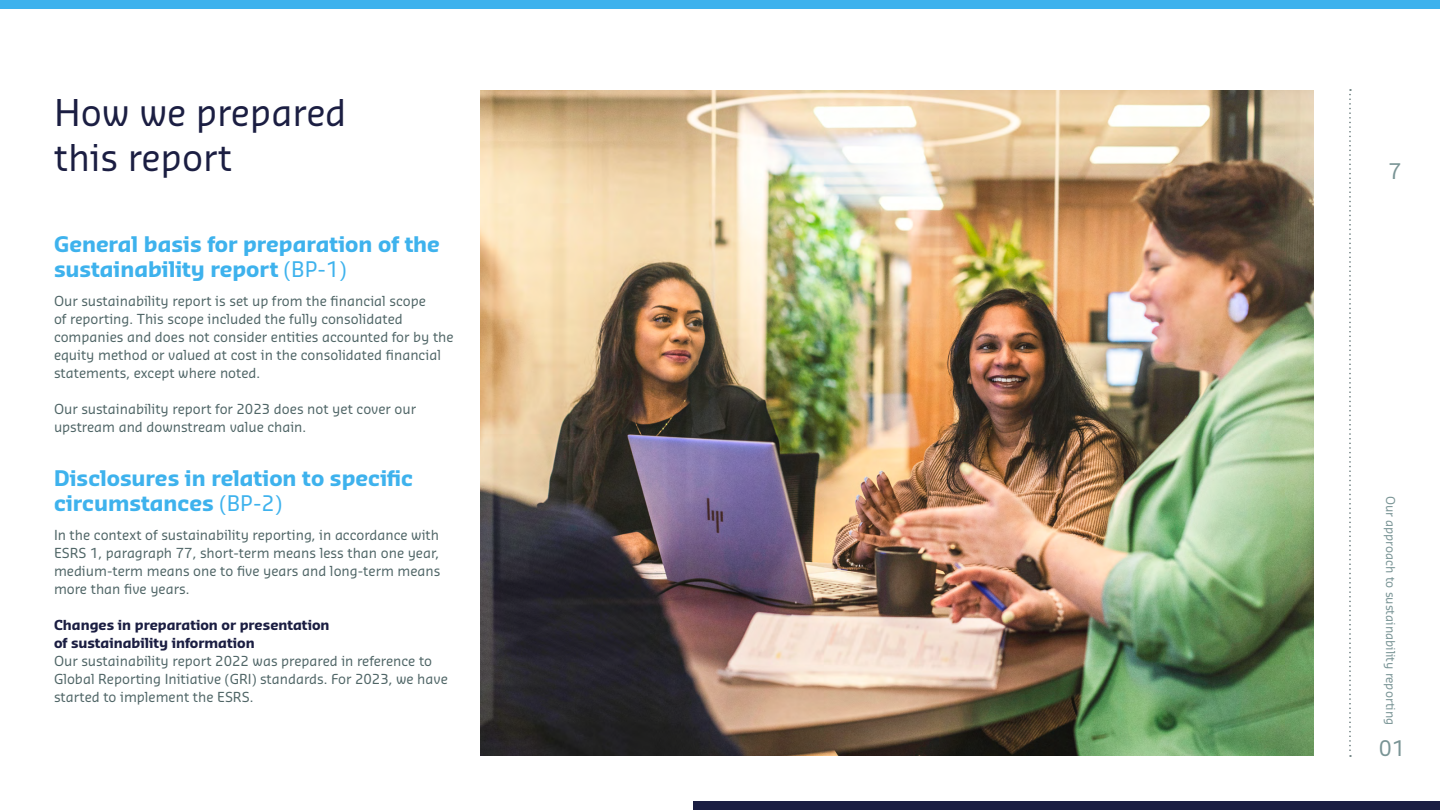
<style>
.page{position:relative;width:1440px;height:810px;background:#fff}
.page>*{position:absolute;margin:0;border:0;box-sizing:border-box;transform-origin:0 0}
.t1{font:36px/45px "Sansa Pro";color:#1b1e42}
.t2{font:700 21px/25.2px "Sansa Pro";color:#3eb2ed}
.t3{font:21px "Sansa Pro";color:#799495}
.t4{font:13.5px/18px "Sansa Pro";color:#4f6566}
.t5{font:700 13.5px/18px "Sansa Pro";color:#1b1e42}
.t6{font:12px "Sansa Pro";color:#799495}
.s1{font-weight:400}
</style>
<div class="page">
<div style="left:0;top:0;width:1440px;height:9px;background:#3eb2ed"></div>
<div style="left:693px;top:801px;width:747px;height:9px;background:#1b1e42"></div>
<img style="left:480px;top:90px;width:834px;height:666px">
<svg style="left:1349px;top:89px;width:2px;height:668px"></svg>
<h1 class="t1" style="left:54px;top:90px;width:294px">How we prepared this report</h1>
<h2 class="t2" style="left:54px;top:231px;width:388px">General basis for preparation of the sustainability report <span class="s1">(BP-1)</span></h2>
<p class="t4" style="left:54px;top:292px;width:401px">Our sustainability report is set up from the financial scope<br>of reporting. This scope included the fully consolidated companies and does not consider entities accounted for by the equity method or valued at cost in the consolidated financial statements, except where noted.</p>
<p class="t4" style="left:54px;top:400px;width:364px">Our sustainability report for 2023 does not yet cover our upstream and downstream value chain.</p>
<h2 class="t2" style="left:54px;top:465px;width:360px">Disclosures in relation to specific circumstances <span class="s1">(BP-2)</span></h2>
<p class="t4" style="left:54px;top:526px;width:388px;text-align:justify">In the context of sustainability reporting, in accordance with ESRS 1, paragraph 77, short-term means less than one year, medium-term means one to five years and long-term means more than five years.</p>
<p class="t5" style="left:54px;top:616px;width:277px">Changes in preparation or presentation of sustainability information</p>
<p class="t4" style="left:54px;top:652px;width:395px">Our sustainability report 2022 was prepared in reference to<br>Global Reporting Initiative (GRI) standards. For 2023, we have started to implement the ESRS.</p>
<h2 class="t3" style="left:1389px;top:157px;width:15px">7</h2>
<p class="t6" style="left:1399px;top:496px;width:231px;rotate:90deg">Our approach to sustainability reporting</p>
<h2 class="t3" style="left:1379px;top:734px;width:28px">01</h2>
</div>
